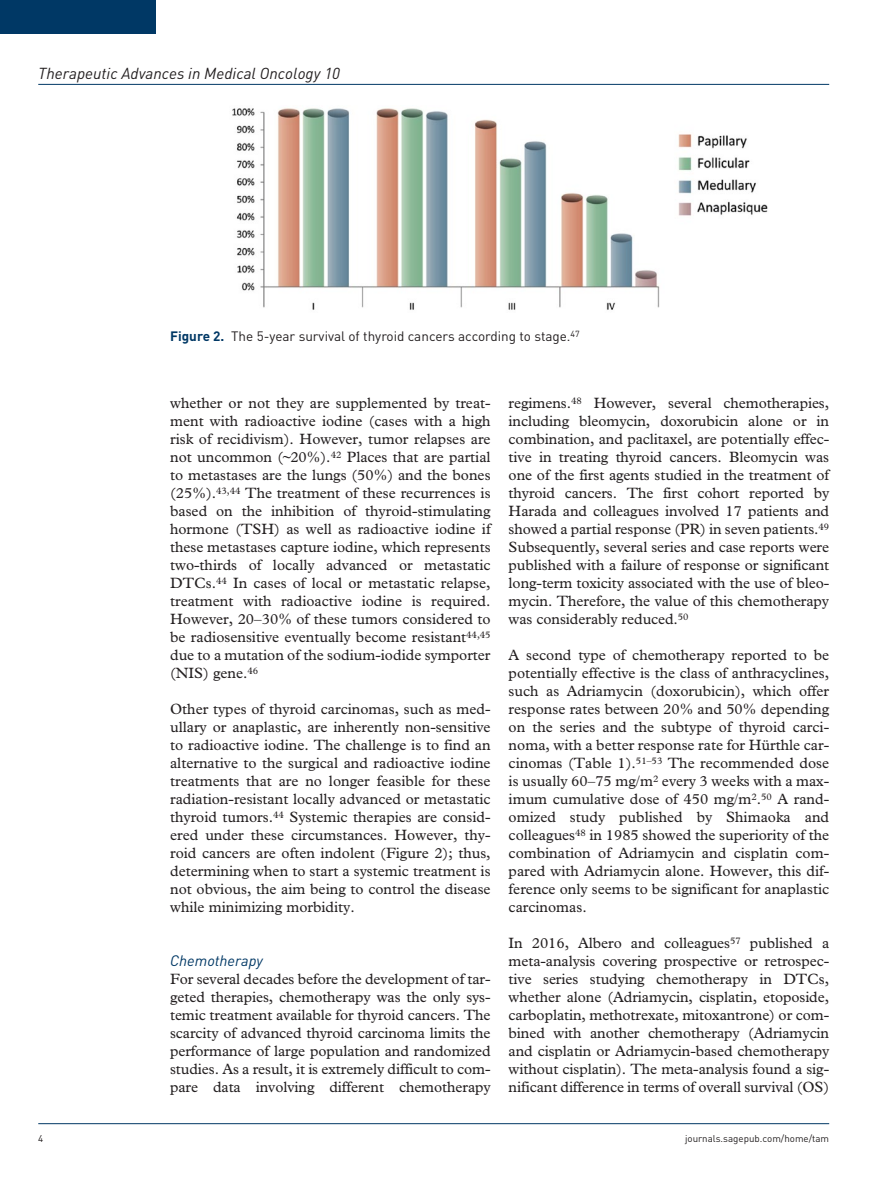
<style>
.page{position:relative;width:893px;height:1191px;background:#fff}
.page>*{position:absolute;margin:0;border:0;box-sizing:border-box;transform-origin:0 0}
.t1{font:italic 15.75px "DIN";color:#231f20}
.t2{font:15px/18px "Plantin Std";color:#231f20;text-align:justify}
.t3{font:italic 15px "DIN";color:#003865}
.t4{font:13.5px "DIN";color:#231f20}
.t5{font:9.75px "DIN";color:#231f20}
.s1{font-weight:700;color:#003865}
</style>
<div class="page">
<hr style="left:38px;top:84px;width:791px;height:1px;background:#003865">
<hr style="left:38px;top:1123px;width:791px;height:1px;background:#003865">
<div style="left:0;top:0;width:155px;height:34px;background:#003865"></div>
<img style="left:232px;top:108px;width:536px;height:202px">
<p class="t1" style="left:38px;top:63px;width:303px">Therapeutic Advances in Medical Oncology 10</p>
<p class="t4" style="left:170px;top:327px;width:411px"><span class="s1">Figure 2.</span> The 5-year survival of thyroid cancers according to stage.<sup>47</sup></p>
<p class="t2" style="left:170px;top:394px;width:322px">whether or not they are supplemented by treat&shy;ment with radioactive iodine (cases with a high risk of recidivism). However, tumor relapses are not uncommon (~20%).<sup>42</sup> Places that are partial to metastases are the lungs (50%) and the bones (25%).<sup>43,44</sup> The treatment of these recurrences is based on the inhibition of thyroid-stimulating hormone (TSH) as well as radioactive iodine if these metastases capture iodine, which represents two-thirds of locally advanced or metastatic DTCs.<sup>44</sup> In cases of local or metastatic relapse, treatment with radioactive iodine is required.<br>However, 20–30% of these tumors considered to be radiosensitive eventually become resistant<sup>44,45 </sup>due to a mutation of the sodium-iodide symporter (NIS) gene.<sup>46</sup></p>
<p class="t2" style="left:170px;top:700px;width:322px">Other types of thyroid carcinomas, such as med&shy;ullary or anaplastic, are inherently non-sensitive to radioactive iodine. The challenge is to find an alternative to the surgical and radioactive iodine treatments that are no longer feasible for these radiation-resistant locally advanced or metastatic thyroid tumors.<sup>44</sup> Systemic therapies are consid&shy;ered under these circumstances. However, thy&shy;roid cancers are often indolent (Figure 2); thus, determining when to start a systemic treatment is not obvious, the aim being to control the disease while minimizing morbidity.</p>
<p class="t3" style="left:170px;top:951px;width:94px">Chemotherapy</p>
<p class="t2" style="left:170px;top:970px;width:322px">For several decades before the development of tar&shy;geted therapies, chemotherapy was the only sys&shy;temic treatment available for thyroid cancers. The scarcity of advanced thyroid carcinoma limits the performance of large population and randomized studies. As a result, it is extremely difficult to com&shy;pare data involving different chemotherapy</p>
<p class="t2" style="left:509px;top:394px;width:322px">regimens.<sup>48</sup> However, several chemotherapies, including bleomycin, doxorubicin alone or in combination, and paclitaxel, are potentially effec&shy;tive in treating thyroid cancers. Bleomycin was one of the first agents studied in the treatment of thyroid cancers. The first cohort reported by Harada and colleagues involved 17 patients and showed a partial response (PR) in seven patients.<sup>49<br></sup>Subsequently, several series and case reports were published with a failure of response or significant long-term toxicity associated with the use of bleo&shy;mycin. Therefore, the value of this chemotherapy was considerably reduced.<sup>50</sup></p>
<p class="t2" style="left:509px;top:646px;width:322px">A second type of chemotherapy reported to be potentially effective is the class of anthracyclines, such as Adriamycin (doxorubicin), which offer response rates between 20% and 50% depending on the series and the subtype of thyroid carci&shy;noma, with a better response rate for Hürthle car&shy;cinomas (Table 1).<sup>51–53</sup> The recommended dose is usually 60–75 mg/m<sup>2</sup> every 3 weeks with a max&shy;imum cumulative dose of 450 mg/m<sup>2</sup>.<sup>50</sup> A rand&shy;omized study published by Shimaoka and colleagues<sup>48</sup> in 1985 showed the superiority of the combination of Adriamycin and cisplatin com&shy;pared with Adriamycin alone. However, this dif&shy;ference only seems to be significant for anaplastic carcinomas.</p>
<p class="t2" style="left:509px;top:934px;width:322px">In 2016, Albero and colleagues<sup>57</sup> published a meta-analysis covering prospective or retrospec&shy;tive series studying chemotherapy in DTCs, whether alone (Adriamycin, cisplatin, etoposide, carboplatin, methotrexate, mitoxantrone) or com&shy;bined with another chemotherapy (Adriamycin and cisplatin or Adriamycin-based chemotherapy without cisplatin). The meta-analysis found a sig&shy;nificant difference in terms of overall survival (OS)</p>
<p class="t5" style="left:38px;top:1132px;width:7px">4</p>
<p class="t5" style="left:685px;top:1132px;width:146px">journals.sagepub.com/home/tam</p>
</div>
